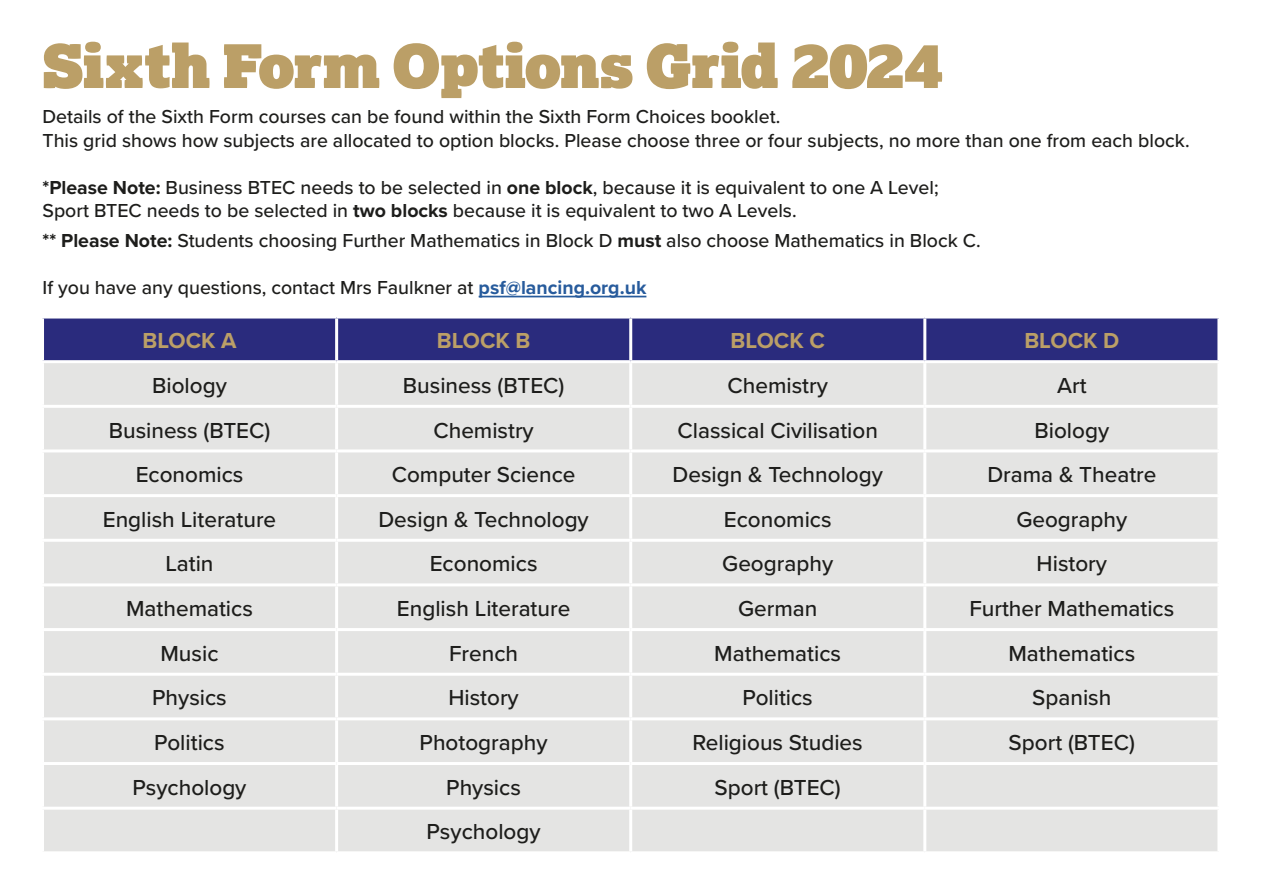
<style>
.page{position:relative;width:1263px;height:893px;background:#fff}
.page>*{position:absolute;margin:0;border:0;box-sizing:border-box;transform-origin:0 0}
.t1{font:60px "Lexia Advertising";color:#bb9f67}
.t2{font:500 22.5px "Proxima Nova";color:#1d1d1b}
.t3{font:700 22.5px "Proxima Nova";color:#bb9f67}
.t4{font:500 19.5px/23.4px "Proxima Nova";color:#1d1d1b}
.s1{font-weight:700}
.s2{font-weight:700;color:#275b9c}
</style>
<div class="page">
<hr style="left:479px;top:296px;width:167px;height:1px;background:#275b9c">
<div style="left:44px;top:318px;width:1173px;height:42px;background:#2a2b7d"></div>
<div style="left:44px;top:363px;width:1173px;height:488px;background:#e4e4e3"></div>
<hr style="left:335px;top:318px;width:3px;height:42px;background:#fff">
<hr style="left:629px;top:318px;width:3px;height:42px;background:#fff">
<hr style="left:923px;top:318px;width:3px;height:42px;background:#fff">
<hr style="left:335px;top:363px;width:3px;height:42px;background:#fff">
<hr style="left:629px;top:363px;width:3px;height:42px;background:#fff">
<hr style="left:923px;top:363px;width:3px;height:42px;background:#fff">
<hr style="left:41px;top:405px;width:296px;height:3px;background:#fff">
<hr style="left:337px;top:405px;width:294px;height:3px;background:#fff">
<hr style="left:335px;top:408px;width:3px;height:41px;background:#fff">
<hr style="left:631px;top:405px;width:294px;height:3px;background:#fff">
<hr style="left:629px;top:408px;width:3px;height:41px;background:#fff">
<hr style="left:925px;top:405px;width:295px;height:3px;background:#fff">
<hr style="left:923px;top:408px;width:3px;height:41px;background:#fff">
<hr style="left:41px;top:449px;width:296px;height:3px;background:#fff">
<hr style="left:337px;top:449px;width:294px;height:3px;background:#fff">
<hr style="left:335px;top:452px;width:3px;height:42px;background:#fff">
<hr style="left:631px;top:449px;width:294px;height:3px;background:#fff">
<hr style="left:629px;top:452px;width:3px;height:42px;background:#fff">
<hr style="left:925px;top:449px;width:295px;height:3px;background:#fff">
<hr style="left:923px;top:452px;width:3px;height:42px;background:#fff">
<hr style="left:41px;top:494px;width:296px;height:3px;background:#fff">
<hr style="left:337px;top:494px;width:294px;height:3px;background:#fff">
<hr style="left:335px;top:497px;width:3px;height:42px;background:#fff">
<hr style="left:631px;top:494px;width:294px;height:3px;background:#fff">
<hr style="left:629px;top:497px;width:3px;height:42px;background:#fff">
<hr style="left:925px;top:494px;width:295px;height:3px;background:#fff">
<hr style="left:923px;top:497px;width:3px;height:42px;background:#fff">
<hr style="left:41px;top:539px;width:296px;height:3px;background:#fff">
<hr style="left:337px;top:539px;width:294px;height:3px;background:#fff">
<hr style="left:335px;top:542px;width:3px;height:41px;background:#fff">
<hr style="left:631px;top:539px;width:294px;height:3px;background:#fff">
<hr style="left:629px;top:542px;width:3px;height:41px;background:#fff">
<hr style="left:925px;top:539px;width:295px;height:3px;background:#fff">
<hr style="left:923px;top:542px;width:3px;height:41px;background:#fff">
<hr style="left:41px;top:583px;width:296px;height:3px;background:#fff">
<hr style="left:337px;top:583px;width:294px;height:3px;background:#fff">
<hr style="left:335px;top:586px;width:3px;height:42px;background:#fff">
<hr style="left:631px;top:583px;width:294px;height:3px;background:#fff">
<hr style="left:629px;top:586px;width:3px;height:42px;background:#fff">
<hr style="left:925px;top:583px;width:295px;height:3px;background:#fff">
<hr style="left:923px;top:586px;width:3px;height:42px;background:#fff">
<hr style="left:41px;top:628px;width:296px;height:3px;background:#fff">
<hr style="left:337px;top:628px;width:294px;height:3px;background:#fff">
<hr style="left:335px;top:631px;width:3px;height:42px;background:#fff">
<hr style="left:631px;top:628px;width:294px;height:3px;background:#fff">
<hr style="left:629px;top:631px;width:3px;height:42px;background:#fff">
<hr style="left:925px;top:628px;width:295px;height:3px;background:#fff">
<hr style="left:923px;top:631px;width:3px;height:42px;background:#fff">
<hr style="left:41px;top:673px;width:296px;height:3px;background:#fff">
<hr style="left:337px;top:673px;width:294px;height:3px;background:#fff">
<hr style="left:335px;top:676px;width:3px;height:41px;background:#fff">
<hr style="left:631px;top:673px;width:294px;height:3px;background:#fff">
<hr style="left:629px;top:676px;width:3px;height:41px;background:#fff">
<hr style="left:925px;top:673px;width:295px;height:3px;background:#fff">
<hr style="left:923px;top:676px;width:3px;height:41px;background:#fff">
<hr style="left:41px;top:717px;width:296px;height:3px;background:#fff">
<hr style="left:337px;top:717px;width:294px;height:3px;background:#fff">
<hr style="left:335px;top:720px;width:3px;height:42px;background:#fff">
<hr style="left:631px;top:717px;width:294px;height:3px;background:#fff">
<hr style="left:629px;top:720px;width:3px;height:42px;background:#fff">
<hr style="left:925px;top:717px;width:295px;height:3px;background:#fff">
<hr style="left:923px;top:720px;width:3px;height:42px;background:#fff">
<hr style="left:41px;top:762px;width:296px;height:3px;background:#fff">
<hr style="left:337px;top:762px;width:294px;height:3px;background:#fff">
<hr style="left:335px;top:765px;width:3px;height:42px;background:#fff">
<hr style="left:631px;top:762px;width:294px;height:3px;background:#fff">
<hr style="left:629px;top:765px;width:3px;height:42px;background:#fff">
<hr style="left:925px;top:762px;width:295px;height:3px;background:#fff">
<hr style="left:923px;top:765px;width:3px;height:42px;background:#fff">
<hr style="left:41px;top:807px;width:296px;height:3px;background:#fff">
<hr style="left:337px;top:807px;width:294px;height:3px;background:#fff">
<hr style="left:335px;top:810px;width:3px;height:41px;background:#fff">
<hr style="left:631px;top:807px;width:294px;height:3px;background:#fff">
<hr style="left:629px;top:810px;width:3px;height:41px;background:#fff">
<hr style="left:925px;top:807px;width:295px;height:3px;background:#fff">
<hr style="left:923px;top:810px;width:3px;height:41px;background:#fff">
<h1 class="t1" style="left:43px;top:27px;width:902px">Sixth Form Options Grid 2024</h1>
<p class="t4" style="left:43px;top:105px;width:1149px">Details of the Sixth Form courses can be found within the Sixth Form Choices booklet.<br>This grid shows how subjects are allocated to option blocks. Please choose three or four subjects, no more than one from each block.</p>
<p class="t4" style="left:43px;top:175px;width:898px"><span class="s1">*Please Note:</span> Business BTEC needs to be selected in <span class="s1">one block</span>, because it is equivalent to one A Level;<br>Sport BTEC needs to be selected in <span class="s1">two blocks</span> because it is equivalent to two A Levels.</p>
<p class="t4" style="left:43px;top:228px;width:940px"><span class="s1">** Please Note:</span> Students choosing Further Mathematics in Block D <span class="s1">must</span> also choose Mathematics in Block C.</p>
<p class="t4" style="left:43px;top:275px;width:605px">If you have any questions, contact Mrs Faulkner at <span class="s2">psf@lancing.org.uk</span></p>
<p class="t3" style="left:142px;top:324px;width:96px">BLOCK A</p>
<p class="t3" style="left:437px;top:324px;width:95px">BLOCK B</p>
<p class="t3" style="left:731px;top:324px;width:96px">BLOCK C</p>
<p class="t3" style="left:1024px;top:324px;width:96px">BLOCK D</p>
<p class="t2" style="left:152px;top:369px;width:76px">Biology</p>
<p class="t2" style="left:403px;top:369px;width:163px">Business (BTEC)</p>
<p class="t2" style="left:727px;top:369px;width:102px">Chemistry</p>
<p class="t2" style="left:1057px;top:369px;width:31px">Art</p>
<p class="t2" style="left:109px;top:413px;width:163px">Business (BTEC)</p>
<p class="t2" style="left:433px;top:413px;width:102px">Chemistry</p>
<p class="t2" style="left:677px;top:413px;width:202px">Classical Civilisation</p>
<p class="t2" style="left:1034px;top:413px;width:76px">Biology</p>
<p class="t2" style="left:136px;top:458px;width:109px">Economics</p>
<p class="t2" style="left:392px;top:458px;width:185px">Computer Science</p>
<p class="t2" style="left:673px;top:458px;width:212px">Design &amp; Technology</p>
<p class="t2" style="left:987px;top:458px;width:171px">Drama &amp; Theatre</p>
<p class="t2" style="left:103px;top:502px;width:175px">English Literature</p>
<p class="t2" style="left:378px;top:502px;width:212px">Design &amp; Technology</p>
<p class="t2" style="left:724px;top:502px;width:109px">Economics</p>
<p class="t2" style="left:1016px;top:502px;width:112px">Geography</p>
<p class="t2" style="left:166px;top:547px;width:49px">Latin</p>
<p class="t2" style="left:430px;top:547px;width:109px">Economics</p>
<p class="t2" style="left:722px;top:547px;width:112px">Geography</p>
<p class="t2" style="left:1036px;top:547px;width:72px">History</p>
<p class="t2" style="left:126px;top:592px;width:128px">Mathematics</p>
<p class="t2" style="left:397px;top:592px;width:175px">English Literature</p>
<p class="t2" style="left:738px;top:592px;width:81px">German</p>
<p class="t2" style="left:969px;top:592px;width:206px">Further Mathematics</p>
<p class="t2" style="left:160px;top:636px;width:60px">Music</p>
<p class="t2" style="left:449px;top:636px;width:71px">French</p>
<p class="t2" style="left:714px;top:636px;width:128px">Mathematics</p>
<p class="t2" style="left:1008px;top:636px;width:128px">Mathematics</p>
<p class="t2" style="left:152px;top:681px;width:76px">Physics</p>
<p class="t2" style="left:448px;top:681px;width:72px">History</p>
<p class="t2" style="left:742px;top:681px;width:72px">Politics</p>
<p class="t2" style="left:1032px;top:681px;width:81px">Spanish</p>
<p class="t2" style="left:154px;top:726px;width:72px">Politics</p>
<p class="t2" style="left:420px;top:726px;width:129px">Photography</p>
<p class="t2" style="left:693px;top:726px;width:172px">Religious Studies</p>
<p class="t2" style="left:1009px;top:726px;width:128px">Sport (BTEC)</p>
<p class="t2" style="left:132px;top:770px;width:116px">Psychology</p>
<p class="t2" style="left:446px;top:770px;width:76px">Physics</p>
<p class="t2" style="left:714px;top:770px;width:128px">Sport (BTEC)</p>
<p class="t2" style="left:426px;top:815px;width:116px">Psychology</p>
</div>
